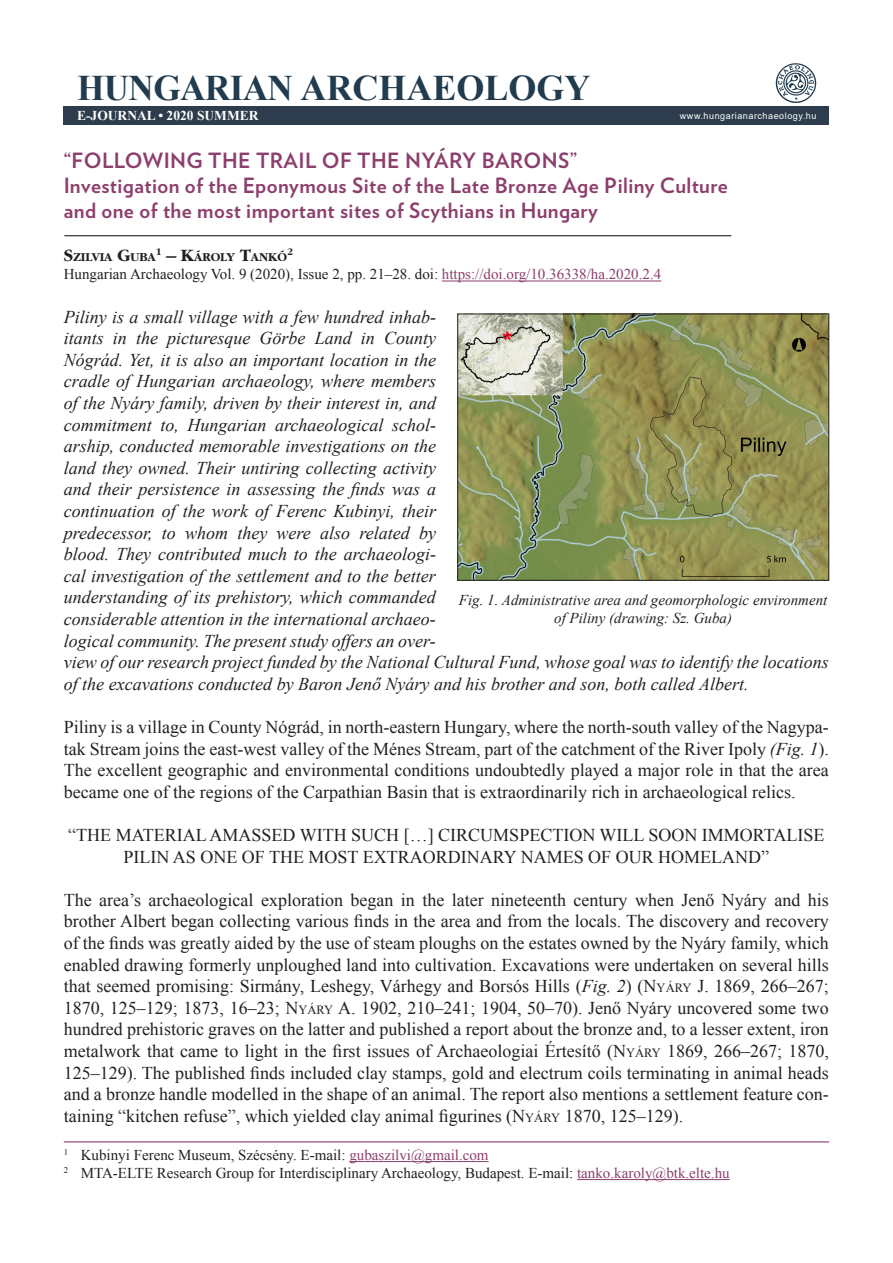
<style>
.page{position:relative;width:893px;height:1263px;background:#fff}
.page>*{position:absolute;margin:0;border:0;box-sizing:border-box;transform-origin:0 0}
.t1{font:700 36px "Times New Roman";color:#213b4f}
.cikk_cim_print{font:700 21px/25.2px "Verlag";letter-spacing:.02em;color:#8c3f6d}
.cikk_behuznelkul{font:18px/21.6px "Times New Roman";color:#231f20;text-align:justify}
.cikk_1bekezd_print{font:italic 18px/21.6px "Times New Roman";color:#231f20}
.cikk_szoveg_print{font:18px/21.6px "Times New Roman";color:#231f20;text-align:center}
.labjegyzet{font:15px "Times New Roman";color:#231f20}
.DOI{font:15px "Times New Roman";color:#231f20}
.kepala{font:italic 15px/18px "Times New Roman";color:#231f20;text-align:center}
.t2{font:700 13.5px "Times New Roman";color:#fff}
.cikk_szerz_print{font:12.6px "Garamond H Bold";color:#231f20}
.cikk_szerz_print-2{font:10.5px "Garamond H Bold";color:#231f20}
.t3{font:9px "Arial";letter-spacing:.06em;color:#fff}
.s1{font-size:18px}
.s2{color:#8c3f6d}
.s3{font-style:italic}
.s4{font-style:inherit}
.s5{font-size:12.6px}
</style>
<div class="page">
<div style="left:64px;top:107px;width:765px;height:18px;background:#2d3d4d"></div>
<img style="left:773px;top:63px;width:45px;height:44px">
<hr style="left:64px;top:235px;width:667px;height:1px;background:#231f20">
<hr style="left:442px;top:281px;width:219px;height:1px;background:#8c3f6d">
<hr style="left:64px;top:1141px;width:765px;height:1px;background:#8c3f6d">
<hr style="left:349px;top:1161px;width:140px;height:1px;background:#8c3f6d">
<hr style="left:577px;top:1179px;width:153px;height:1px;background:#8c3f6d">
<img style="left:459px;top:316px;width:368px;height:263px">
<div style="left:457px;top:314px;width:372px;height:267px;border:1px solid #231f20"></div>
<p class="t1" style="left:77px;top:63px;width:515px">HUNGARIAN ARCHAEOLOGY</p>
<p class="t2" style="left:77px;top:107px;width:183px">E-JOURNAL • 2020 SUMMER</p>
<p class="t3" style="left:680px;top:110px;width:138px">www.hungarianarchaeology.hu</p>
<p class="cikk_cim_print" style="left:64px;top:146px;width:515px">“FOLLOWING THE TRAIL OF THE NYÁRY BARONS”</p>
<p class="cikk_cim_print" style="left:64px;top:172px;width:665px">Investigation of the Eponymous Site of the Late Bronze Age Piliny Culture and one of the most important sites of Scythians in Hungary</p>
<p class="cikk_szerz_print" style="left:64px;top:251px;width:225px"><span class="s1">S</span>ZILVIA <span class="s1">G</span>UBA<sup>1</sup> <span class="s1">– K</span>ÁROLY <span class="s1">T</span>ANKÓ</p>
<p class="cikk_szerz_print-2" style="left:287px;top:247px;width:7px">2</p>
<p class="DOI" style="left:64px;top:264px;width:599px">Hungarian Archaeology Vol. 9 (2020), Issue 2, pp. 21–28. doi: <span class="s2">https://doi.org/10.36338/ha.2020.2.4</span></p>
<p class="cikk_1bekezd_print" style="left:64px;top:305px;width:766px">Piliny is a small village with a few hundred inhab-<br>itants in the picturesque Görbe Land in County<br>Nógrád. Yet, it is also an important location in the<br>cradle of Hungarian archaeology, where members<br>of the Nyáry family, driven by their interest in, and<br>commitment to, Hungarian archaeological schol-<br>arship, conducted memorable investigations on the<br>land they owned. Their untiring collecting activity<br>and their persistence in assessing the finds was a<br>continuation of the work of Ferenc Kubinyi, their<br>predecessor, to whom they were also related by<br>blood. They contributed much to the archaeologi-<br>cal investigation of the settlement and to the better<br>understanding of its prehistory, which commanded<br>considerable attention in the international archaeo-<br>logical community. The present study offers an over-<br>view of our research project funded by the National Cultural Fund, whose goal was to identify the locations of the excavations conducted by Baron Jenő Nyáry and his brother and son, both called Albert.</p>
<p class="cikk_behuznelkul" style="left:64px;top:716px;width:767px">Piliny is a village in County Nógrád, in north-eastern Hungary, where the north-south valley of the Nagypa&shy;tak Stream joins the east-west valley of the Ménes Stream, part of the catchment of the River Ipoly <span class="s3">(Fig. 1</span>).<br>The excellent geographic and environmental conditions undoubtedly played a major role in that the area became one of the regions of the Carpathian Basin that is extraordinarily rich in archaeological relics.</p>
<p class="cikk_szoveg_print" style="left:68px;top:824px;width:757px">“THE MATERIAL AMASSED WITH SUCH […] CIRCUMSPECTION WILL SOON IMMORTALISE<br>PILIN AS ONE OF THE MOST EXTRAORDINARY NAMES OF OUR HOMELAND”</p>
<p class="cikk_behuznelkul" style="left:64px;top:889px;width:767px">The area’s archaeological exploration began in the later nineteenth century when Jenő Nyáry and his brother Albert began collecting various finds in the area and from the locals. The discovery and recovery of the finds was greatly aided by the use of steam ploughs on the estates owned by the Nyáry family, which enabled drawing formerly unploughed land into cultivation. Excavations were undertaken on several hills that seemed promising: Sirmány, Leshegy, Várhegy and Borsós Hills (<span class="s3">Fig. 2</span>) (<span class="s4">N</span><span class="s5">YÁRY</span> J. 1869, 266–267; 1870, 125–129; 1873, 16–23; <span class="s4">N</span><span class="s5">YÁRY</span> A. 1902, 210–241; 1904, 50–70). Jenő Nyáry uncovered some two hundred prehistoric graves on the latter and published a report about the bronze and, to a lesser extent, iron metalwork that came to light in the first issues of Archaeologiai Értesítő (<span class="s4">N</span><span class="s5">YÁRY</span> 1869, 266–267; 1870, 125–129). The published finds included clay stamps, gold and electrum coils terminating in animal heads and a bronze handle modelled in the shape of an animal. The report also mentions a settlement feature con&shy;taining “kitchen refuse”, which yielded clay animal figurines (<span class="s4">N</span><span class="s5">YÁRY</span> 1870, 125–129).</p>
<p class="labjegyzet" style="left:64px;top:1145px;width:426px"><sup>1</sup> Kubinyi Ferenc Museum, Szécsény. E-mail: <span class="s2">gubaszilvi@gmail.com</span></p>
<p class="labjegyzet" style="left:64px;top:1163px;width:667px"><sup>2</sup> MTA-ELTE Research Group for Interdisciplinary Archaeology, Budapest. E-mail: <span class="s2">tanko.karoly@btk.elte.hu</span></p>
<p class="kepala" style="left:459px;top:590px;width:370px">Fig. 1. Administrative area and geomorphologic environment of Piliny (drawing: Sz. Guba)</p>
</div>
